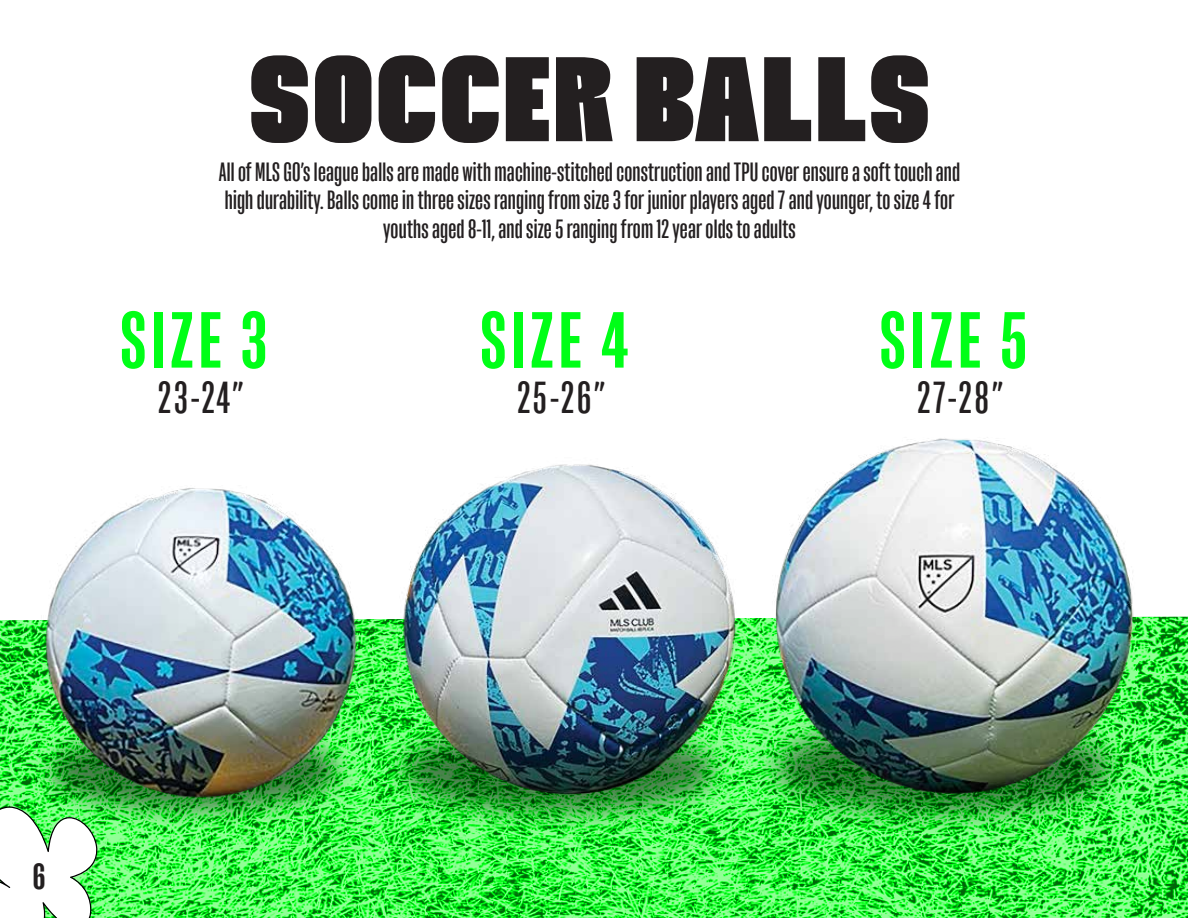
<style>
.page{position:relative;width:1188px;height:918px;background:#fff}
.page>*{position:absolute;margin:0;border:0;box-sizing:border-box;transform-origin:0 0}
.t1{font:120px "Bhelt Vol 03";letter-spacing:.01em;color:#231f20}
.t2{font:500 condensed 72px "MLS Tifo Headline";letter-spacing:.075em;color:#00ff17}
.t3{font:condensed 40.65px "MLS Tifo Headline";letter-spacing:.07em;color:#231f20}
.t4{font:500 condensed 33px "MLS Tifo Headline";color:#231f20}
.t5{font:condensed 24px/28.5px "MLS Tifo Headline";letter-spacing:.01em;color:#231f20;text-align:center}
</style>
<div class="page">
<img style="left:829px;top:438px;width:359px;height:480px">
<img style="left:0;top:488px;width:279px;height:423px">
<img style="left:279px;top:464px;width:550px;height:454px">
<svg style="left:0;top:806px;width:98px;height:112px"></svg>
<h1 class="t1" style="left:248px;top:31px;width:684px">SOCCER BALLS</h1>
<p class="t5" style="left:219px;top:157px;width:743px">All of MLS GO’s league balls are made with machine-stitched construction and TPU cover ensure a soft touch and high durability. Balls come in three sizes ranging from size 3 for junior players aged 7 and younger, to size 4 for youths aged 8-11, and size 5 ranging from 12 year olds to adults</p>
<h2 class="t2" style="left:120px;top:294px;width:148px">SIZE 3</h2>
<h3 class="t3" style="left:158px;top:372px;width:86px">23-24”</h3>
<h2 class="t2" style="left:480px;top:294px;width:149px">SIZE 4</h2>
<h3 class="t3" style="left:517px;top:372px;width:89px">25-26”</h3>
<h2 class="t2" style="left:880px;top:294px;width:148px">SIZE 5</h2>
<h3 class="t3" style="left:918px;top:372px;width:87px">27-28”</h3>
<h3 class="t4" style="left:33px;top:855px;width:14px">6</h3>
</div>
